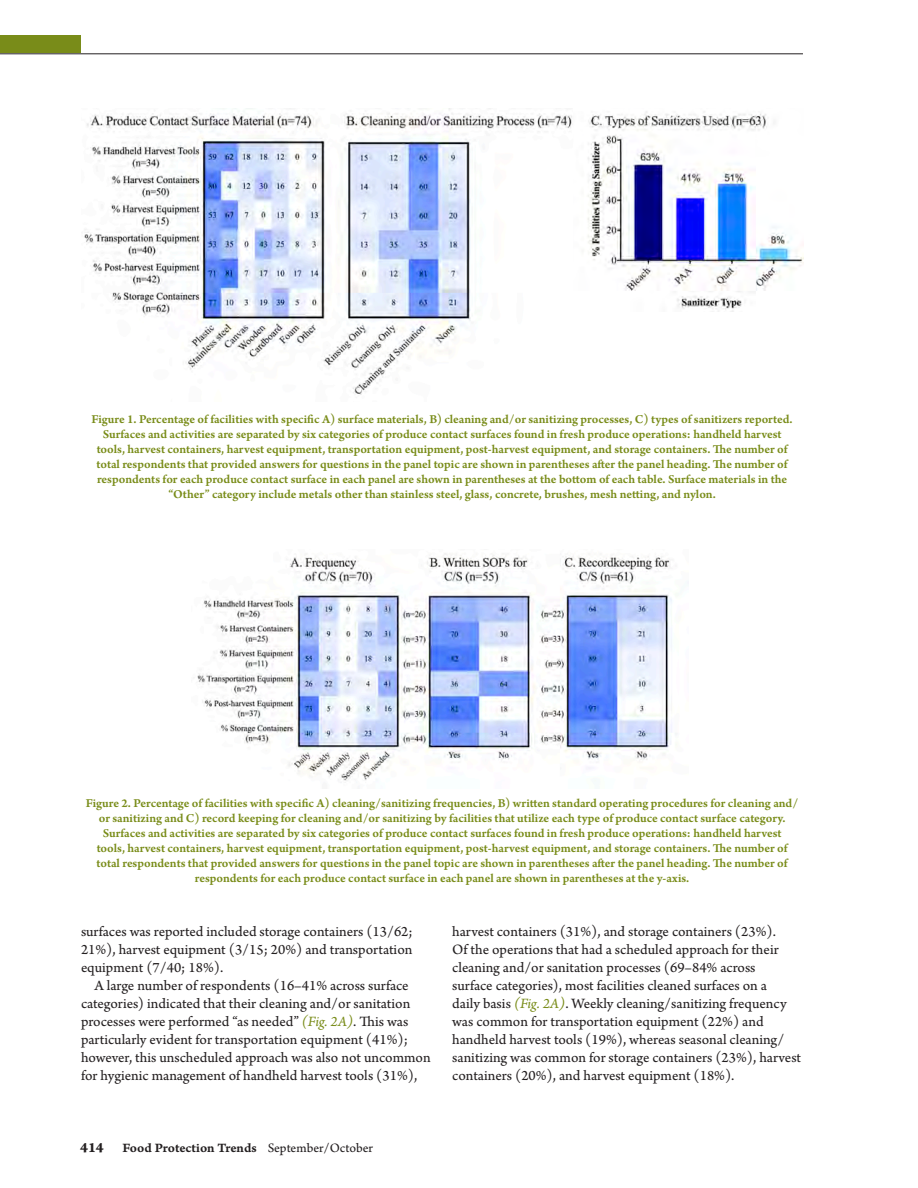
<style>
.page{position:relative;width:918px;height:1188px;background:#fff}
.page>*{position:absolute;margin:0;border:0;box-sizing:border-box;transform-origin:0 0}
.Body_Copy{font:15px/18px "Arno Pro Sm Text";color:#231f20}
.t1{font:13.5px "Arno Pro Smbd Caption";letter-spacing:-.005em;color:#231f20}
.Figure_Legends{font:12.75px/15px "Arno Pro Smbd Sm Text";letter-spacing:-.005em;color:#798c19;text-align:center}
.s1{font-family:"Arno Pro Italic Sm Text";color:#798c19}
.s2{font-family:"Arno Pro Bold Caption";font-size:15px}
.s3{font-family:"Arno Pro Sm Text"}
</style>
<div class="page">
<img style="left:84px;top:108px;width:488px;height:287px">
<img style="left:197px;top:553px;width:480px;height:228px">
<img style="left:587px;top:111px;width:216px;height:201px">
<div style="left:0;top:35px;width:81px;height:18px;background:#798c19"></div>
<hr style="left:0;top:53px;width:803px;height:1px;background:#231f20">
<p class="Figure_Legends" style="left:92px;top:412px;width:703px">Figure 1. Percentage of facilities with specific A) surface materials, B) cleaning and/or sanitizing processes, C) types of sanitizers reported.<br>Surfaces and activities are separated by six categories of produce contact surfaces found in fresh produce operations: handheld harvest tools, harvest containers, harvest equipment, transportation equipment, post-harvest equipment, and storage containers. The number of total respondents that provided answers for questions in the panel topic are shown in parentheses after the panel heading. The number of respondents for each produce contact surface in each panel are shown in parentheses at the bottom of each table. Surface materials in the “Other” category include metals other than stainless steel, glass, concrete, brushes, mesh netting, and nylon.</p>
<p class="Figure_Legends" style="left:86px;top:796px;width:714px">Figure 2. Percentage of facilities with specific A) cleaning/sanitizing frequencies, B) written standard operating procedures for cleaning and/ or sanitizing and C) record keeping for cleaning and/or sanitizing by facilities that utilize each type of produce contact surface category.<br>Surfaces and activities are separated by six categories of produce contact surfaces found in fresh produce operations: handheld harvest<br>tools, harvest containers, harvest equipment, transportation equipment, post-harvest equipment, and storage containers. The number of total respondents that provided answers for questions in the panel topic are shown in parentheses after the panel heading. The number of respondents for each produce contact surface in each panel are shown in parentheses at the y-axis.</p>
<p class="Body_Copy" style="left:81px;top:923px;width:333px;text-align:justify">surfaces was reported included storage containers (13/62; 21%), harvest equipment (3/15; 20%) and transportation equipment (7/40; 18%).</p>
<p class="Body_Copy" style="left:81px;top:977px;width:351px;text-indent:14px">A large number of respondents (16–41% across surface categories) indicated that their cleaning and/or sanitation processes were performed “as needed” <span class="s1">(Fig. 2A)</span>. This was particularly evident for transportation equipment (41%); however, this unscheduled approach was also not uncommon for hygienic management of handheld harvest tools (31%),</p>
<p class="Body_Copy" style="left:452px;top:923px;width:350px">harvest containers (31%), and storage containers (23%).<br>Of the operations that had a scheduled approach for their cleaning and/or sanitation processes (69–84% across<br>surface categories), most facilities cleaned surfaces on a<br>daily basis <span class="s1">(Fig. 2A)</span>. Weekly cleaning/sanitizing frequency was common for transportation equipment (22%) and handheld harvest tools (19%), whereas seasonal cleaning/ sanitizing was common for storage containers (23%), harvest containers (20%), and harvest equipment (18%).</p>
<p class="t1" style="left:80px;top:1140px;width:294px"><span class="s2">414</span> Food Protection Trends <span class="s3">September/October</span></p>
</div>
